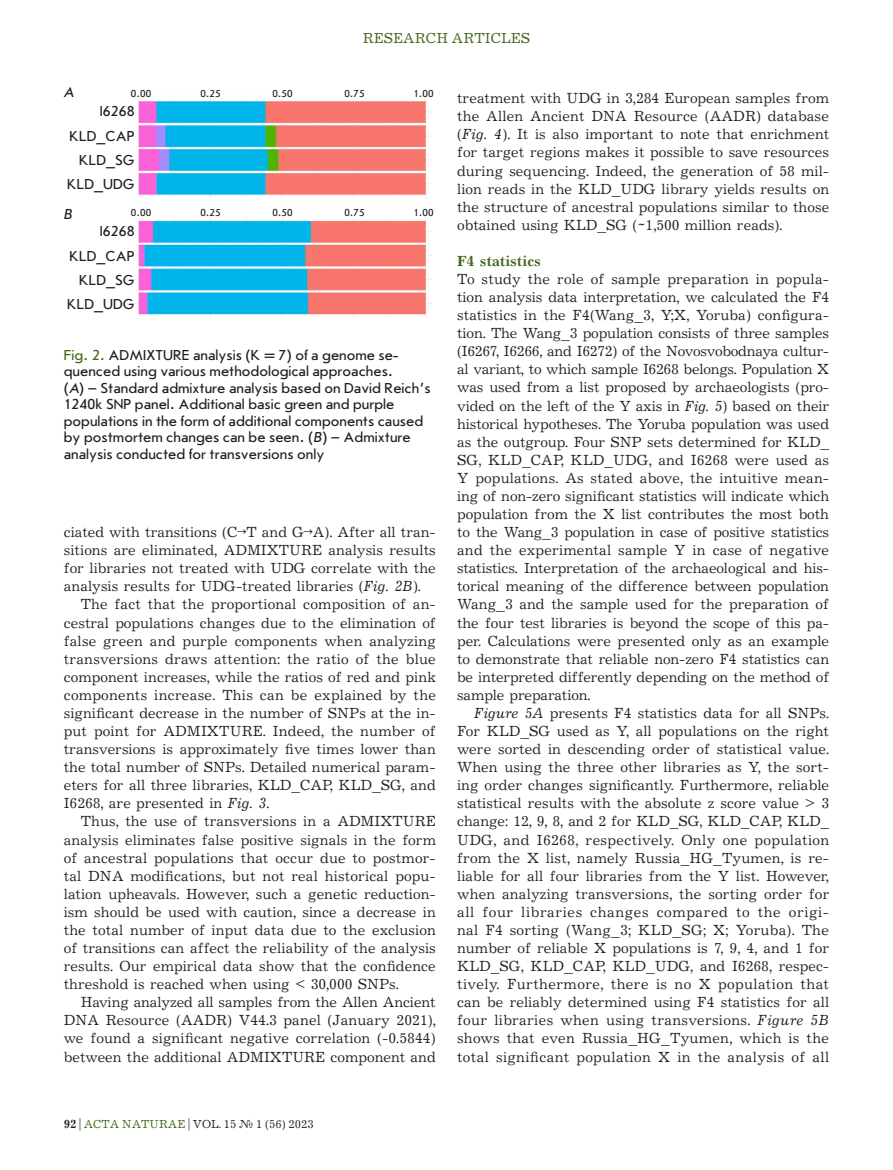
<style>
.page{position:relative;width:893px;height:1170px;background:#fff}
.page>*{position:absolute;margin:0;border:0;box-sizing:border-box;transform-origin:0 0}
.Текст{font:15px/18px "Journal";color:#231f20;text-align:justify}
.Текст_без_Отступа{font:15px/18px "Journal";letter-spacing:-.01em;color:#231f20;text-align:justify}
.Подпись_Фото{font:15px/16.5px "Journal Sans C";color:#231f20}
.t1{font:15px "Journal C";color:#436718}
.subhead2{font:700 15px "Journal";color:#436718}
.Подпись_Фото-2{font:italic 15px "Journal Sans C";color:#231f20}
.t2{font:12px "Journal C";color:#231f20}
.Подпись_Фото-3{font:10.5px "Journal Sans C";color:#231f20}
.s1{color:#436718}
.s2{font-style:italic}
.s3{font-family:"Newton C Pro"}
.s4{font-family:"Journal";font-weight:700}
</style>
<div class="page">
<img style="left:134px;top:98px;width:297px;height:220px">
<p class="t1" style="left:363px;top:31px;width:169px">RESEARCH ARTICLES</p>
<p class="Подпись_Фото-2" style="left:64px;top:84px;width:11px">А</p>
<p class="Подпись_Фото-3" style="left:131px;top:89px;width:22px">0.00</p>
<p class="Подпись_Фото-3" style="left:200px;top:89px;width:22px">0.25</p>
<p class="Подпись_Фото-3" style="left:272px;top:89px;width:22px">0.50</p>
<p class="Подпись_Фото-3" style="left:344px;top:89px;width:22px">0.75</p>
<p class="Подпись_Фото-3" style="left:413px;top:89px;width:22px">1.00</p>
<p class="Подпись_Фото" style="left:100px;top:103px;width:36px">I6268</p>
<p class="Подпись_Фото" style="left:69px;top:128px;width:67px">KLD_CAP</p>
<p class="Подпись_Фото" style="left:79px;top:152px;width:57px">KLD_SG</p>
<p class="Подпись_Фото" style="left:67px;top:176px;width:69px">KLD_UDG</p>
<p class="Подпись_Фото" style="left:100px;top:223px;width:36px">I6268</p>
<p class="Подпись_Фото" style="left:69px;top:248px;width:67px">KLD_CAP</p>
<p class="Подпись_Фото" style="left:79px;top:272px;width:57px">KLD_SG</p>
<p class="Подпись_Фото" style="left:67px;top:296px;width:69px">KLD_UDG</p>
<p class="Подпись_Фото-2" style="left:64px;top:206px;width:10px">B</p>
<p class="Подпись_Фото-3" style="left:131px;top:207px;width:22px">0.00</p>
<p class="Подпись_Фото-3" style="left:200px;top:207px;width:22px">0.25</p>
<p class="Подпись_Фото-3" style="left:272px;top:207px;width:22px">0.50</p>
<p class="Подпись_Фото-3" style="left:344px;top:207px;width:22px">0.75</p>
<p class="Подпись_Фото-3" style="left:413px;top:207px;width:22px">1.00</p>
<p class="Подпись_Фото" style="left:64px;top:347px;width:369px"><span class="s1">Fig. 2.</span> ADMIXTURE analysis (K = 7) of a genome se&shy;quenced using various methodological approaches.<br>(<span class="s2">A</span>) – Standard admixture analysis based on David Reich’s 1240k SNP panel. Additional basic green and purple populations in the form of additional components caused by postmortem changes can be seen. (<span class="s2">B</span>) – Admixture analysis conducted for transversions only</p>
<p class="Текст" style="left:64px;top:524px;width:374px">ciated with transitions (C<span class="s3">→</span>T and G<span class="s3">→</span>A). After all tran&shy;sitions are eliminated, ADMIXTURE analysis results for libraries not treated with UDG correlate with the analysis results for UDG-treated libraries (<span class="s2">Fig. 2B</span>).</p>
<p class="Текст" style="left:64px;top:596px;width:374px;text-indent:17px">The fact that the proportional composition of an&shy;cestral populations changes due to the elimination of false green and purple components when analyzing transversions draws attention: the ratio of the blue component increases, while the ratios of red and pink components increase. This can be explained by the significant decrease in the number of SNPs at the in&shy;put point for ADMIXTURE. Indeed, the number of transversions is approximately five times lower than the total number of SNPs. Detailed numerical param&shy;eters for all three libraries, KLD_CAP, KLD_SG, and I6268, are presented in <span class="s2">Fig. 3</span>.</p>
<p class="Текст" style="left:64px;top:813px;width:374px;text-indent:17px">Thus, the use of transversions in a ADMIXTURE analysis eliminates false positive signals in the form of ancestral populations that occur due to postmor&shy;tal DNA modifications, but not real historical popu&shy;lation upheavals. However, such a genetic reduction&shy;ism should be used with caution, since a decrease in the total number of input data due to the exclusion of transitions can affect the reliability of the analysis results. Our empirical data show that the confidence threshold is reached when using &lt; 30,000 SNPs.</p>
<p class="Текст" style="left:64px;top:993px;width:374px;text-indent:17px">Having analyzed all samples from the Allen Ancient DNA Resource (AADR) V44.3 panel (January 2021), we found a significant negative correlation (-0.5844) between the additional ADMIXTURE component and</p>
<p class="t2" style="left:64px;top:1117px;width:251px"><span class="s4">92</span> | <span class="s1">ACTA NATURAE</span> | VOL. 15 № 1 (56) 2023</p>
<p class="Текст" style="left:457px;top:90px;width:374px">treatment with UDG in 3,284 European samples from the Allen Ancient DNA Resource (AADR) database (<span class="s2">Fig. 4</span>). It is also important to note that enrichment for target regions makes it possible to save resources during sequencing. Indeed, the generation of 58 mil&shy;lion reads in the KLD_UDG library yields results on the structure of ancestral populations similar to those obtained using KLD_SG (~1,500 million reads).</p>
<p class="subhead2" style="left:457px;top:252px;width:85px">F4 statistics</p>
<p class="Текст_без_Отступа" style="left:457px;top:271px;width:374px">To study the role of sample preparation in popula&shy;tion analysis data interpretation, we calculated the F4 statistics in the F4(Wang_3, Y;X, Yoruba) configura&shy;tion. The Wang_3 population consists of three samples (I6267, I6266, and I6272) of the Novosvobodnaya cultur&shy;al variant, to which sample I6268 belongs. Population X was used from a list proposed by archaeologists (pro&shy;vided on the left of the Y axis in <span class="s2">Fig. 5</span>) based on their historical hypotheses. The Yoruba population was used as the outgroup. Four SNP sets determined for KLD_ SG, KLD_CAP, KLD_UDG, and I6268 were used as Y populations. As stated above, the intuitive mean&shy;ing of non-zero significant statistics will indicate which population from the X list contributes the most both to the Wang_3 population in case of positive statistics and the experimental sample Y in case of negative statistics. Interpretation of the archaeological and his&shy;torical meaning of the difference between population Wang_3 and the sample used for the preparation of the four test libraries is beyond the scope of this pa&shy;per. Calculations were presented only as an example to demonstrate that reliable non-zero F4 statistics can be interpreted differently depending on the method of sample preparation.</p>
<p class="Текст" style="left:457px;top:704px;width:374px;text-indent:17px"><span class="s2">Figure 5A</span> presents F4 statistics data for all SNPs.<br>For KLD_SG used as Y, all populations on the right were sorted in descending order of statistical value.<br>When using the three other libraries as Y, the sort&shy;ing order changes significantly. Furthermore, reliable statistical results with the absolute z score value &gt; 3 change: 12, 9, 8, and 2 for KLD_SG, KLD_CAP, KLD_ UDG, and I6268, respectively. Only one population from the X list, namely Russia_HG_Tyumen, is re&shy;liable for all four libraries from the Y list. However, when analyzing transversions, the sorting order for all four libraries changes compared to the origi&shy;nal F4 sorting (Wang_3; KLD_SG; X; Yoruba). The number of reliable X populations is 7, 9, 4, and 1 for KLD_SG, KLD_CAP, KLD_UDG, and I6268, respec&shy;tively. Furthermore, there is no X population that can be reliably determined using F4 statistics for all four libraries when using transversions. <span class="s2">Figure 5B </span>shows that even Russia_HG_Tyumen, which is the total significant population X in the analysis of all</p>
</div>
